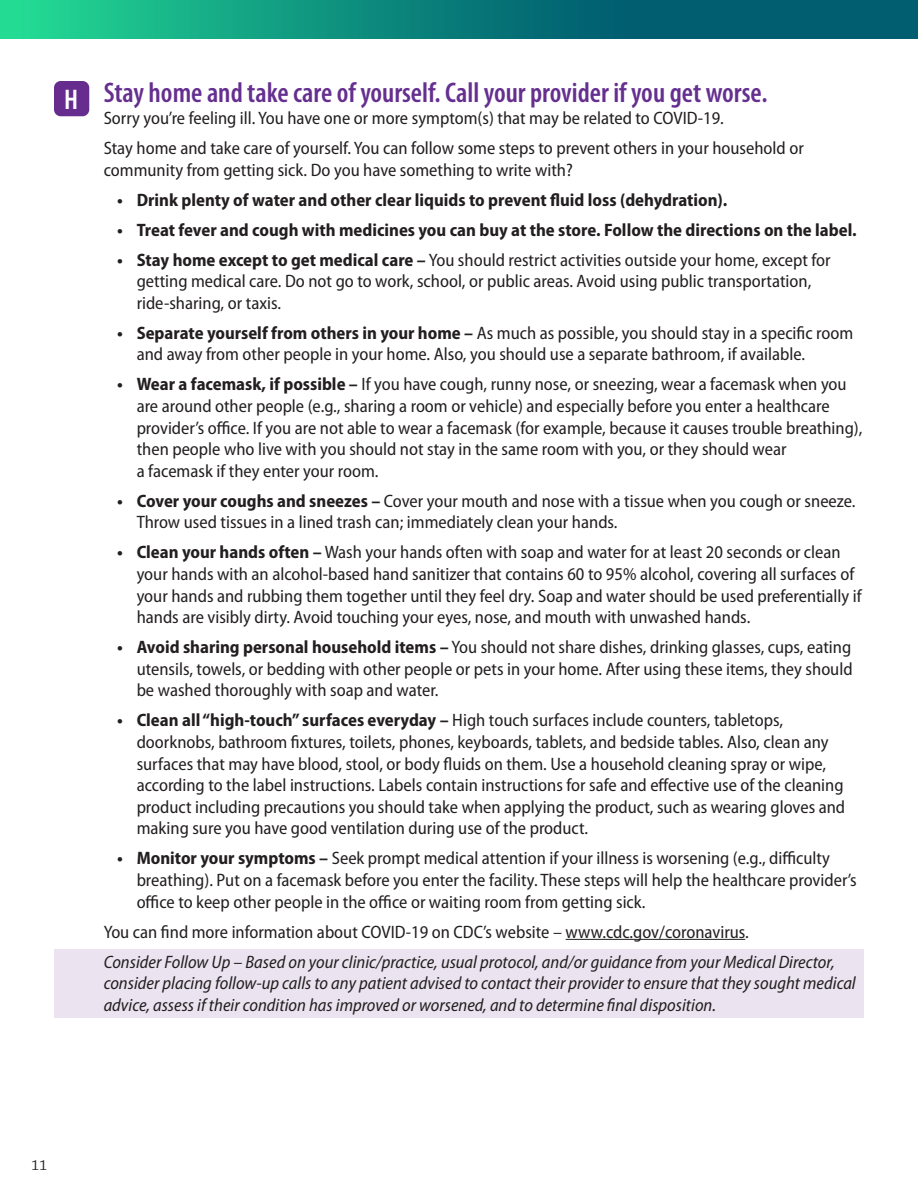
<style>
.page{position:relative;width:918px;height:1188px;background:#fff}
.page>*{position:absolute;margin:0;border:0;box-sizing:border-box;transform-origin:0 0}
.H2_1{font:600 condensed 28.5px "Myriad Pro";color:#652f8f}
.H2_1-2{font:600 condensed 28.5px "Myriad Pro";color:#fff}
.Texts{font:semi-condensed 18px/21.6px "Myriad Pro";color:#231f20}
.Texts-2{font:italic semi-condensed 18px/21.6px "Myriad Pro";color:#231f20}
.t1{font:700 semi-condensed 18px "Myriad Pro";color:#231f20}
.t2{font:15px "Chaparral Pro";color:#231f20}
.s1{font-weight:700}
</style>
<div class="page">
<svg style="left:1px;top:0;width:917px;height:38px;background:#0b867b"></svg>
<hr style="left:0;top:0;width:1px;height:38px;background:#24db94">
<div style="left:55px;top:949px;width:809px;height:69px;background:#ebe4f0"></div>
<hr style="left:566px;top:939px;width:179px;height:1px;background:#231f20">
<div style="left:54px;top:81px;width:35px;height:35px;background:#662d8f;border-radius:7px"></div>
<p class="H2_1-2" style="left:64px;top:82px;width:16px">H</p>
<p class="H2_1" style="left:104px;top:75px;width:665px">Stay home and take care of yourself. Call your provider if you get worse.</p>
<p class="Texts" style="left:104px;top:108px;width:622px">Sorry you’re feeling ill. You have one or more symptom(s) that may be related to COVID-19.</p>
<p class="Texts" style="left:104px;top:138px;width:702px">Stay home and take care of yourself. You can follow some steps to prevent others in your household or community from getting sick. Do you have something to write with?</p>
<p class="t1" style="left:117px;top:188px;width:612px">• Drink plenty of water and other clear liquids to prevent fluid loss (dehydration).</p>
<p class="t1" style="left:117px;top:218px;width:741px">• Treat fever and cough with medicines you can buy at the store. Follow the directions on the label.</p>
<p class="Texts" style="left:137px;top:249px;width:696px;text-indent:-19px"><span class="s1">• Stay home except to get medical care –</span> You should restrict activities outside your home, except for getting medical care. Do not go to work, school, or public areas. Avoid using public transportation, ride-sharing, or taxis.</p>
<p class="Texts" style="left:137px;top:322px;width:718px;text-indent:-19px"><span class="s1">• Separate yourself from others in your home –</span> As much as possible, you should stay in a specific room and away from other people in your home. Also, you should use a separate bathroom, if available.</p>
<p class="Texts" style="left:137px;top:374px;width:727px;text-indent:-19px"><span class="s1">• Wear a facemask, if possible –</span> If you have cough, runny nose, or sneezing, wear a facemask when you are around other people (e.g., sharing a room or vehicle) and especially before you enter a healthcare provider’s office. If you are not able to wear a facemask (for example, because it causes trouble breathing), then people who live with you should not stay in the same room with you, or they should wear<br>a facemask if they enter your room.</p>
<p class="Texts" style="left:137px;top:490px;width:720px;text-indent:-19px"><span class="s1">• Cover your coughs and sneezes –</span> Cover your mouth and nose with a tissue when you cough or sneeze.<br>Throw used tissues in a lined trash can; immediately clean your hands.</p>
<p class="Texts" style="left:137px;top:542px;width:727px;text-indent:-19px"><span class="s1">• Clean your hands often –</span> Wash your hands often with soap and water for at least 20 seconds or clean your hands with an alcohol-based hand sanitizer that contains 60 to 95% alcohol, covering all surfaces of your hands and rubbing them together until they feel dry. Soap and water should be used preferentially if hands are visibly dirty. Avoid touching your eyes, nose, and mouth with unwashed hands.</p>
<p class="Texts" style="left:137px;top:637px;width:717px;text-align:justify;text-indent:-19px"><span class="s1">• Avoid sharing personal household items –</span> You should not share dishes, drinking glasses, cups, eating utensils, towels, or bedding with other people or pets in your home. After using these items, they should be washed thoroughly with soap and water.</p>
<p class="Texts" style="left:137px;top:710px;width:710px;text-indent:-19px"><span class="s1">• Clean all “high-touch” surfaces everyday –</span> High touch surfaces include counters, tabletops, doorknobs, bathroom fixtures, toilets, phones, keyboards, tablets, and bedside tables. Also, clean any surfaces that may have blood, stool, or body fluids on them. Use a household cleaning spray or wipe, according to the label instructions. Labels contain instructions for safe and effective use of the cleaning product including precautions you should take when applying the product, such as wearing gloves and making sure you have good ventilation during use of the product.</p>
<p class="Texts" style="left:137px;top:848px;width:722px;text-indent:-19px"><span class="s1">• Monitor your symptoms –</span> Seek prompt medical attention if your illness is worsening (e.g., difficulty breathing). Put on a facemask before you enter the facility. These steps will help the healthcare provider’s office to keep other people in the office or waiting room from getting sick.</p>
<p class="Texts" style="left:104px;top:921px;width:647px">You can find more information about COVID-19 on CDC’s website – www.cdc.gov/coronavirus.</p>
<p class="Texts-2" style="left:104px;top:951px;width:754px">Consider Follow Up – Based on your clinic/practice, usual protocol, and/or guidance from your Medical Director, consider placing follow-up calls to any patient advised to contact their provider to ensure that they sought medical advice, assess if their condition has improved or worsened, and to determine final disposition.</p>
<p class="t2" style="left:32px;top:1157px;width:17px">11</p>
</div>
